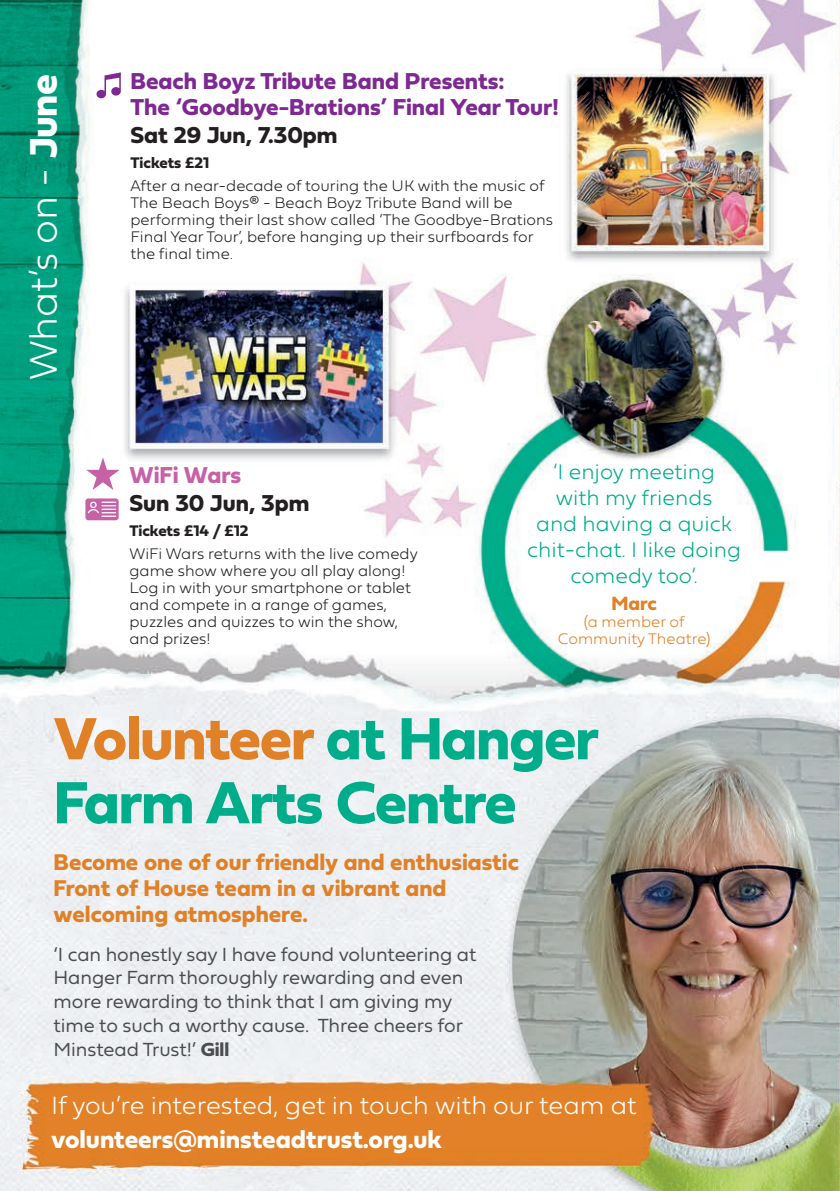
<style>
.page{position:relative;width:840px;height:1191px;background:#fff}
.page>*{position:absolute;margin:0;border:0;box-sizing:border-box;transform-origin:0 0}
.t1{font:62px/64px "Fieldwork Geo Bold";letter-spacing:-.02em;color:#00ad8b}
.t2{font:100 40px "Fieldwork Geo";letter-spacing:-.005em;color:#fff}
.t3{font:100 26px "Fieldwork Geo";color:#fff}
.t4{font:26px "Fieldwork Geo Bold";color:#fff}
.t5{font:24px/26px "Fieldwork Geo Bold";color:#7e2991}
.t6{font:24px "Fieldwork Geo Bold";color:#231f20}
.t7{font:24px "Fieldwork Geo Bold";color:#c661a5}
.t8{font:23.8px/25.8px "Fieldwork Geo Bold";color:#e18127}
.t9{font:100 22px/26px "Fieldwork Geo";color:#00ad8b;text-align:center}
.t10{font:20px "Fieldwork Geo Bold";color:#e18127}
.t11{font:19.8px/23.8px "Fieldwork Geo Light";letter-spacing:-.005em;color:#4b4c4d}
.t12{font:100 16px/17px "Fieldwork Geo";color:#231f20}
.t13{font:100 16px/17px "Fieldwork Geo";color:#e18127;text-align:center}
.t14{font:16px "Fieldwork Geo Bold";color:#231f20}
.s1{font-family:"Fieldwork Geo Bold";font-weight:400}
.s2{color:#e18127}
.s3{font-family:"Fieldwork Geo Bold"}
</style>
<div class="page">
<img style="left:0;top:0;width:839px;height:1191px">
<svg style="left:96px;top:72px;width:25px;height:26px"></svg>
<svg style="left:86px;top:457px;width:34px;height:33px"></svg>
<div style="left:86px;top:499px;width:32px;height:20px;background:#c661a5;border-radius:2px"></div>
<div style="left:85px;top:498px;width:34px;height:22px;border:1px solid #c661a5;border-radius:2px"></div>
<svg style="left:86px;top:501px;width:30px;height:16px"></svg>
<h2 class="t2" style="left:12px;top:380px;width:308px;rotate:-90deg">What’s on - <span class="s1">June</span></h2>
<h3 class="t5" style="left:130px;top:67px;width:429px">Beach Boyz Tribute Band Presents:<br>The ‘Goodbye-Brations’ Final Year Tour!</h3>
<h3 class="t6" style="left:130px;top:116px;width:208px">Sat 29 Jun, 7.30pm</h3>
<p class="t14" style="left:130px;top:150px;width:80px">Tickets £21</p>
<p class="t12" style="left:130px;top:176px;width:424px">After a near-decade of touring the UK with the music of The Beach Boys®️ - Beach Boyz Tribute Band will be performing their last show called ‘The Goodbye-Brations Final Year Tour’, before hanging up their surfboards for the final time.</p>
<h3 class="t7" style="left:129px;top:456px;width:113px">WiFi Wars</h3>
<h3 class="t6" style="left:129px;top:484px;width:181px">Sun 30 Jun, 3pm</h3>
<p class="t14" style="left:129px;top:518px;width:121px">Tickets £14 / £12</p>
<p class="t12" style="left:129px;top:544px;width:289px">WiFi Wars returns with the live comedy game show where you all play along!<br>Log in with your smartphone or tablet and compete in a range of games, puzzles and quizzes to win the show, and prizes!</p>
<h3 class="t9" style="left:527px;top:458px;width:215px">‘I enjoy meeting<br>with my friends<br>and having a quick chit-chat. I like doing comedy too’.</h3>
<p class="t10" style="left:611px;top:587px;width:47px">Marc</p>
<p class="t13" style="left:557px;top:612px;width:154px">(a member of<br>Community Theatre)</p>
<h1 class="t1" style="left:54px;top:704px;width:546px"><span class="s2">Volunteer</span> at Hanger<br>Farm Arts Centre</h1>
<h3 class="t8" style="left:54px;top:848px;width:466px">Become one of our friendly and enthusiastic<br>Front of House team in a vibrant and welcoming atmosphere.</h3>
<p class="t11" style="left:54px;top:941px;width:424px">‘I can honestly say I have found volunteering at Hanger Farm thoroughly rewarding and even more rewarding to think that I am giving my time to such a worthy cause. Three cheers for Minstead Trust!’ <span class="s3">Gill</span></p>
<h3 class="t3" style="left:51px;top:1085px;width:587px">If you’re interested, get in touch with our team at</h3>
<h3 class="t4" style="left:51px;top:1118px;width:392px">volunteers@minsteadtrust.org.uk</h3>
</div>
